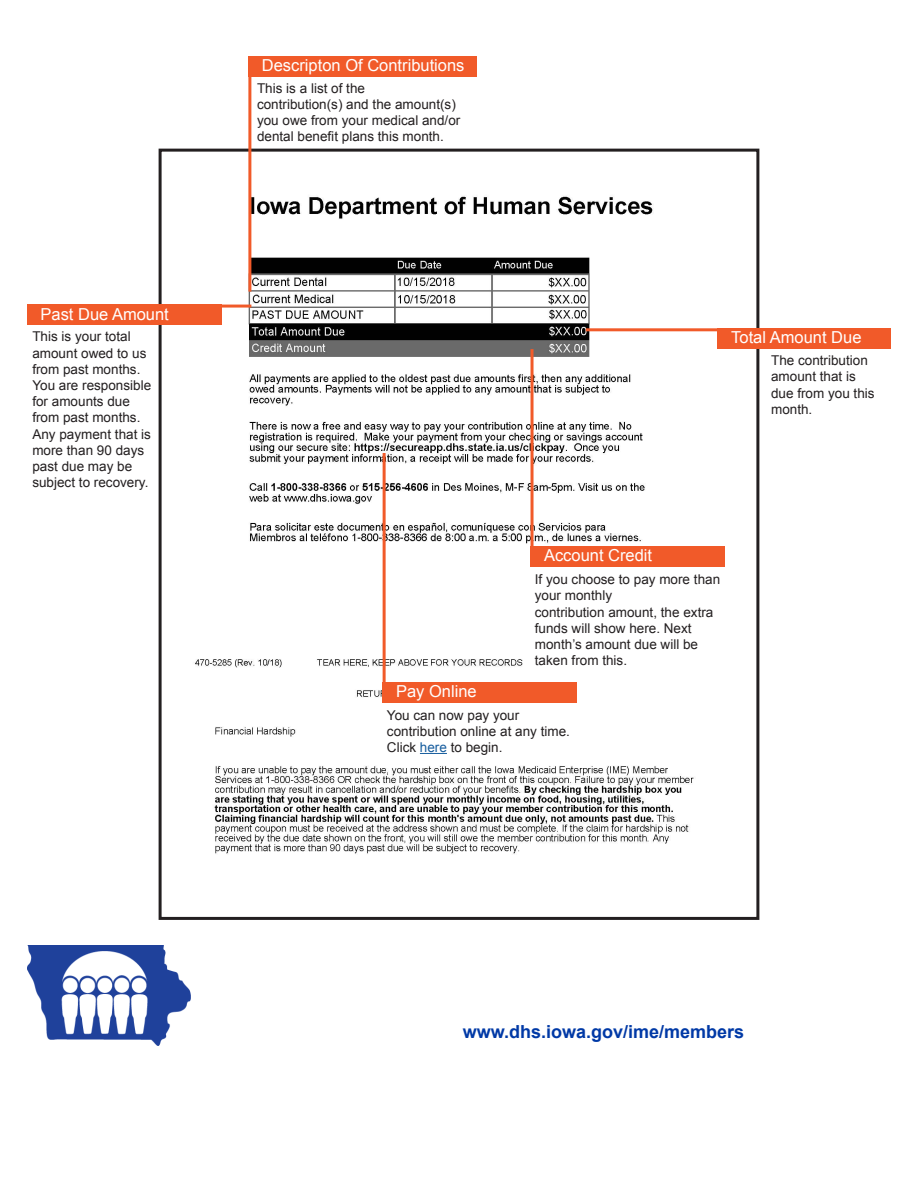
<style>
.page{position:relative;width:918px;height:1188px;background:#fff}
.page>*{position:absolute;margin:0;border:0;box-sizing:border-box;transform-origin:0 0}
.t1{font:700 18px "Arial";color:#0039a6}
.t2{font:16.5px "Arial";color:#fff}
.t3{font:13.5px/16.2px "Arial";color:#231f20}
.s1{color:#175d9e}
</style>
<div class="page">
<img style="left:163px;top:153px;width:555px;height:701px">
<div style="left:159px;top:149px;width:600px;height:771px;border:3px solid #231f20"></div>
<div style="left:248px;top:56px;width:229px;height:21px;background:#f15a29"></div>
<hr style="left:248px;top:71px;width:3px;height:221px;background:#f15a29">
<div style="left:27px;top:305px;width:194px;height:20px;background:#f15a29"></div>
<hr style="left:216px;top:305px;width:35px;height:3px;background:#f15a29">
<div style="left:718px;top:328px;width:173px;height:21px;background:#f15a29"></div>
<hr style="left:586px;top:328px;width:141px;height:3px;background:#f15a29">
<div style="left:531px;top:546px;width:194px;height:21px;background:#f15a29"></div>
<hr style="left:531px;top:349px;width:3px;height:208px;background:#f15a29">
<div style="left:383px;top:682px;width:194px;height:21px;background:#f15a29"></div>
<hr style="left:383px;top:453px;width:3px;height:239px;background:#f15a29">
<svg style="left:420px;top:753px;width:27px;height:1px"></svg>
<img style="left:27px;top:945px;width:163px;height:100px">
<p class="t2" style="left:262px;top:55px;width:204px">Descripton Of Contributions</p>
<p class="t3" style="left:257px;top:80px;width:205px">This is a list of the<br>contribution(s) and the amount(s) you owe from your medical and/or dental benefit plans this month.</p>
<p class="t2" style="left:40px;top:303px;width:130px">Past Due Amount</p>
<p class="t3" style="left:32px;top:329px;width:120px">This is your total amount owed to us from past months.<br>You are responsible for amounts due from past months.<br>Any payment that is more than 90 days past due may be subject to recovery.</p>
<p class="t2" style="left:731px;top:327px;width:132px">Total Amount Due</p>
<p class="t3" style="left:771px;top:352px;width:105px">The contribution amount that is due from you this month.</p>
<p class="t2" style="left:544px;top:545px;width:110px">Account Credit</p>
<p class="t3" style="left:535px;top:572px;width:187px">If you choose to pay more than your monthly<br>contribution amount, the extra funds will show here. Next month’s amount due will be taken from this.</p>
<p class="t2" style="left:396px;top:680px;width:82px">Pay Online</p>
<p class="t3" style="left:387px;top:707px;width:185px">You can now pay your contribution online at any time.<br>Click <span class="s1">here</span> to begin.</p>
<p class="t1" style="left:463px;top:1019px;width:283px">www.dhs.iowa.gov/ime/members</p>
</div>
